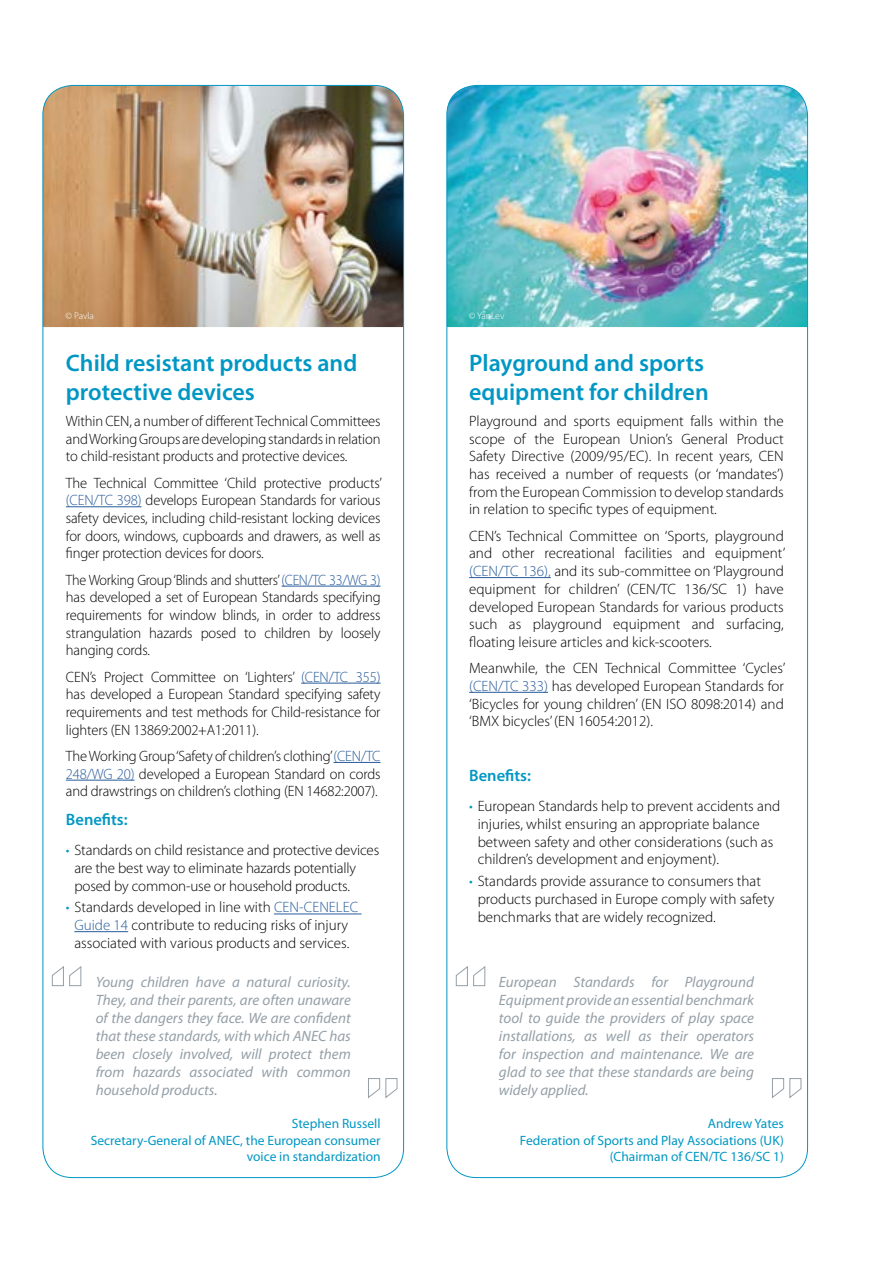
<style>
.page{position:relative;width:893px;height:1263px;background:#fff}
.page>*{position:absolute;margin:0;border:0;box-sizing:border-box;transform-origin:0 0}
.TitreParagraphe{font:600 24px/28.8px "Myriad Pro";color:#0097c4}
.Sous-titreParagraphe{font:600 16.5px "Myriad Pro";color:#0097c4}
.Texte-langue{font:300 15px/17.7px "Myriad Pro";color:#000;text-align:justify}
.Citation{font:italic 15px/18px "Myriad Pro";color:#949fa7;text-align:justify}
.Texte-langue-2{font:300 15px/17.7px "Myriad Pro";color:#000;text-align:justify;scale:.94 1}
.Signature{font:13.5px/16.2px "Myriad Pro";color:#0097c4;text-align:right}
.t1{font:300 9.75px "Myriad Pro";color:#fff}
.s1{color:#275b9b}
.s2{color:#0097c4}
</style>
<div class="page">
<img style="left:43px;top:85px;width:361px;height:242px">
<img style="left:447px;top:86px;width:361px;height:241px">
<hr style="left:66px;top:506px;width:76px;height:1px;background:#275b9b">
<hr style="left:282px;top:586px;width:99px;height:1px;background:#275b9b">
<hr style="left:301px;top:683px;width:80px;height:1px;background:#275b9b">
<hr style="left:333px;top:762px;width:48px;height:1px;background:#275b9b">
<hr style="left:66px;top:780px;width:69px;height:1px;background:#275b9b">
<hr style="left:274px;top:913px;width:87px;height:1px;background:#275b9b">
<hr style="left:74px;top:931px;width:54px;height:1px;background:#275b9b">
<hr style="left:469px;top:577px;width:82px;height:1px;background:#275b9b">
<hr style="left:469px;top:692px;width:79px;height:1px;background:#275b9b">
<svg style="left:455px;top:966px;width:31px;height:20px"></svg>
<svg style="left:772px;top:1078px;width:30px;height:21px"></svg>
<svg style="left:52px;top:966px;width:30px;height:20px"></svg>
<svg style="left:368px;top:1078px;width:30px;height:21px"></svg>
<p class="t1" style="left:65px;top:310px;width:30px">© Pavla</p>
<p class="t1" style="left:469px;top:310px;width:37px">© YanLev</p>
<h1 class="TitreParagraphe" style="left:66px;top:348px;width:293px">Child resistant products and protective devices</h1>
<p class="Texte-langue" style="left:66px;top:412px;width:316px">Within CEN, a number of different Technical Committees and Working Groups are developing standards in relation to child-resistant products and protective devices.</p>
<p class="Texte-langue" style="left:66px;top:474px;width:318px">The Technical Committee ‘Child protective products’ <span class="s1">(CEN/TC 398)</span> develops European Standards for various safety devices, including child-resistant locking devices for doors, windows, cupboards and drawers, as well as finger protection devices for doors.</p>
<p class="Texte-langue-2" style="left:66px;top:571px;width:336px">The Working Group ‘Blinds and shutters’ <span class="s1">(CEN/TC 33/WG 3) </span>has developed a set of European Standards specifying requirements for window blinds, in order to address strangulation hazards posed to children by loosely hanging cords.</p>
<p class="Texte-langue" style="left:66px;top:668px;width:316px">CEN’s Project Committee on ‘Lighters’ <span class="s1">(CEN/TC 355) </span>has developed a European Standard specifying safety requirements and test methods for Child-resistance for lighters (EN 13869:2002+A1:2011).</p>
<p class="Texte-langue" style="left:66px;top:747px;width:316px">The Working Group ‘Safety of children’s clothing’<span class="s1">(CEN/TC 248/WG 20)</span> developed a European Standard on cords and drawstrings on children’s clothing (EN 14682:2007).</p>
<h2 class="Sous-titreParagraphe" style="left:66px;top:808px;width:63px">Benefits:</h2>
<p class="Texte-langue" style="left:74px;top:841px;width:306px;text-align:left;text-indent:-9px"><span class="s2">•</span> Standards on child resistance and protective devices are the best way to eliminate hazards potentially posed by common-use or household products.</p>
<p class="Texte-langue" style="left:66px;top:899px;width:294px;text-align:center"><span class="s2">•</span> Standards developed in line with <span class="s1">CEN-CENELEC<br>Guide 14</span> contribute to reducing risks of injury associated with various products and services.</p>
<p class="Citation" style="left:96px;top:973px;width:257px">Young children have a natural curiosity.<br>They, and their parents, are often unaware of the dangers they face. We are confident that these standards, with which ANEC has been closely involved, will protect them from hazards associated with common household products.</p>
<p class="Signature" style="left:91px;top:1115px;width:291px">Stephen Russell<br>Secretary-General of ANEC, the European consumer voice in standardization</p>
<h1 class="TitreParagraphe" style="left:469px;top:348px;width:241px">Playground and sports equipment for children</h1>
<p class="Texte-langue" style="left:469px;top:412px;width:316px">Playground and sports equipment falls within the scope of the European Union’s General Product Safety Directive (2009/95/EC). In recent years, CEN has received a number of requests (or ‘mandates’) from the European Commission to develop standards in relation to specific types of equipment.</p>
<p class="Texte-langue" style="left:469px;top:527px;width:318px">CEN’s Technical Committee on ‘Sports, playground and other recreational facilities and equipment’ <span class="s1">(CEN/TC 136),</span> and its sub-committee on ‘Playground equipment for children’ (CEN/TC 136/SC 1) have developed European Standards for various products such as playground equipment and surfacing, floating leisure articles and kick-scooters.</p>
<p class="Texte-langue" style="left:469px;top:659px;width:318px">Meanwhile, the CEN Technical Committee ‘Cycles’ <span class="s1">(CEN/TC 333)</span> has developed European Standards for ‘Bicycles for young children’ (EN ISO 8098:2014) and ‘BMX bicycles’ (EN 16054:2012).</p>
<h2 class="Sous-titreParagraphe" style="left:469px;top:765px;width:63px">Benefits:</h2>
<p class="Texte-langue" style="left:478px;top:797px;width:304px;text-align:left;text-indent:-9px"><span class="s2">•</span> European Standards help to prevent accidents and injuries, whilst ensuring an appropriate balance between safety and other considerations (such as children’s development and enjoyment).</p>
<p class="Texte-langue" style="left:478px;top:873px;width:298px;text-align:left;text-indent:-9px"><span class="s2">•</span> Standards provide assurance to consumers that products purchased in Europe comply with safety benchmarks that are widely recognized.</p>
<p class="Citation" style="left:499px;top:973px;width:257px">European Standards for Playground Equipment provide an essential benchmark tool to guide the providers of play space installations, as well as their operators for inspection and maintenance. We are glad to see that these standards are being widely applied.</p>
<p class="Signature" style="left:520px;top:1115px;width:265px">Andrew Yates<br>Federation of Sports and Play Associations (UK) (Chairman of CEN/TC 136/SC 1)</p>
</div>
